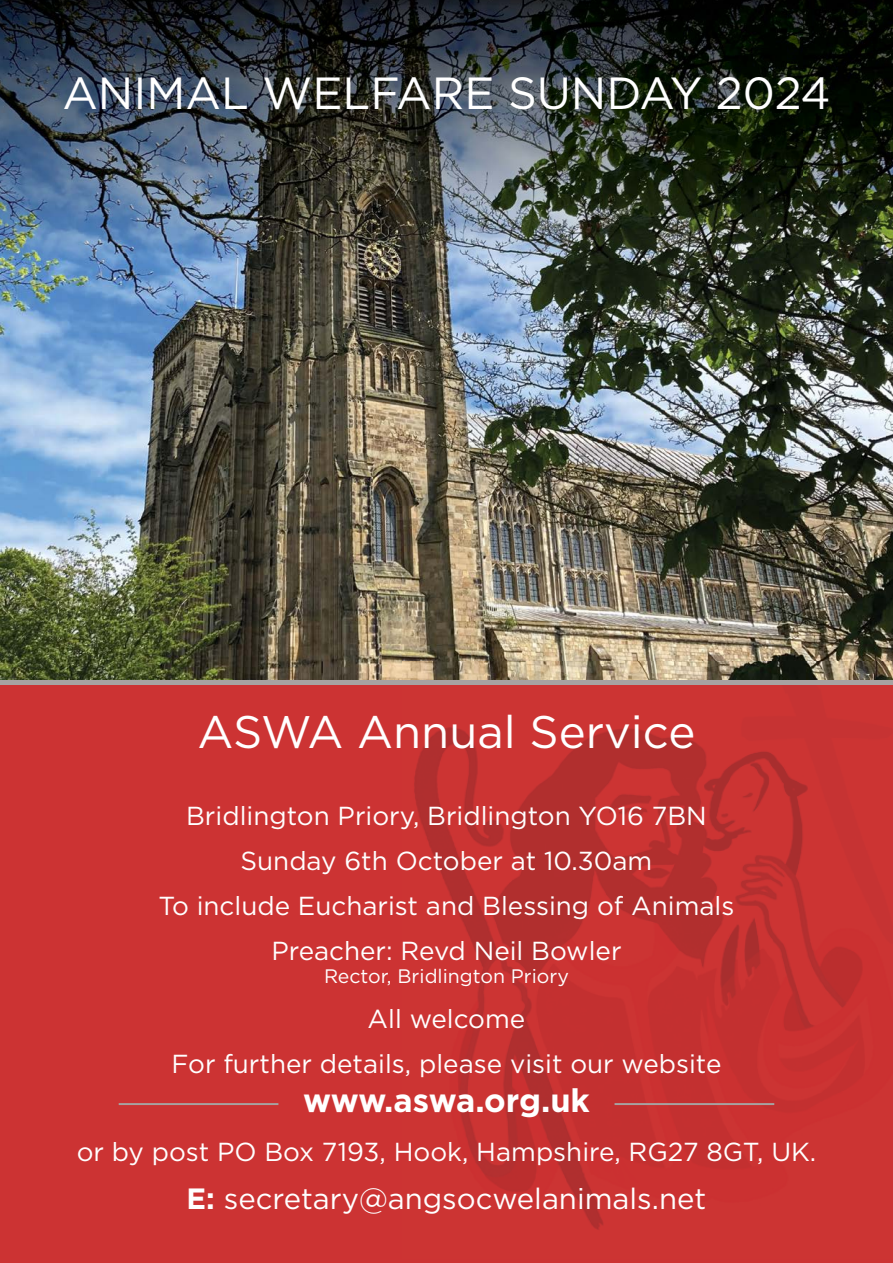
<style>
.page{position:relative;width:893px;height:1263px;background:#fff}
.page>*{position:absolute;margin:0;border:0;box-sizing:border-box;transform-origin:0 0}
.t1{font:45.6px "Gotham";color:#fff}
.t2{font:45px "Gotham";color:#fff}
.t3{font:700 32.55px "Gotham";letter-spacing:-.01em;color:#fff}
.t4{font:29.25px "Gotham";color:#fff}
.t5{font:26.1px/45px "Gotham";color:#fff;text-align:center}
.t6{font:19.5px "Gotham";color:#fff}
.s1{font-weight:700}
</style>
<div class="page">
<img style="left:0;top:0;width:893px;height:680px">
<div style="left:0;top:685px;width:893px;height:578px;background:#c33"></div>
<img style="left:402px;top:662px;width:491px;height:568px">
<div style="left:0;top:680px;width:893px;height:5px;background:#a7a2a1"></div>
<hr style="left:614px;top:1103px;width:160px;height:2px;background:#a7a2a1">
<hr style="left:119px;top:1103px;width:159px;height:2px;background:#a7a2a1">
<h2 class="t2" style="left:62px;top:68px;width:770px">ANIMAL WELFARE SUNDAY 2024</h2>
<h1 class="t1" style="left:198px;top:707px;width:499px">ASWA Annual Service</h1>
<p class="t5" style="left:158px;top:792px;width:577px">Bridlington Priory, Bridlington YO16 7BN Sunday 6th October at 10.30am<br>To include Eucharist and Blessing of Animals Preacher: Revd Neil Bowler</p>
<p class="t6" style="left:324px;top:965px;width:246px">Rector, Bridlington Priory</p>
<p class="t5" style="left:171px;top:996px;width:552px">All welcome<br>For further details, please visit our website</p>
<p class="t3" style="left:303px;top:1079px;width:288px">www.aswa.org.uk</p>
<p class="t5" style="left:77px;top:1128px;width:741px">or by post PO Box 7193, Hook, Hampshire, RG27 8GT, UK.</p>
<p class="t4" style="left:187px;top:1182px;width:521px"><span class="s1">E:</span> secretary@angsocwelanimals.net</p>
</div>
